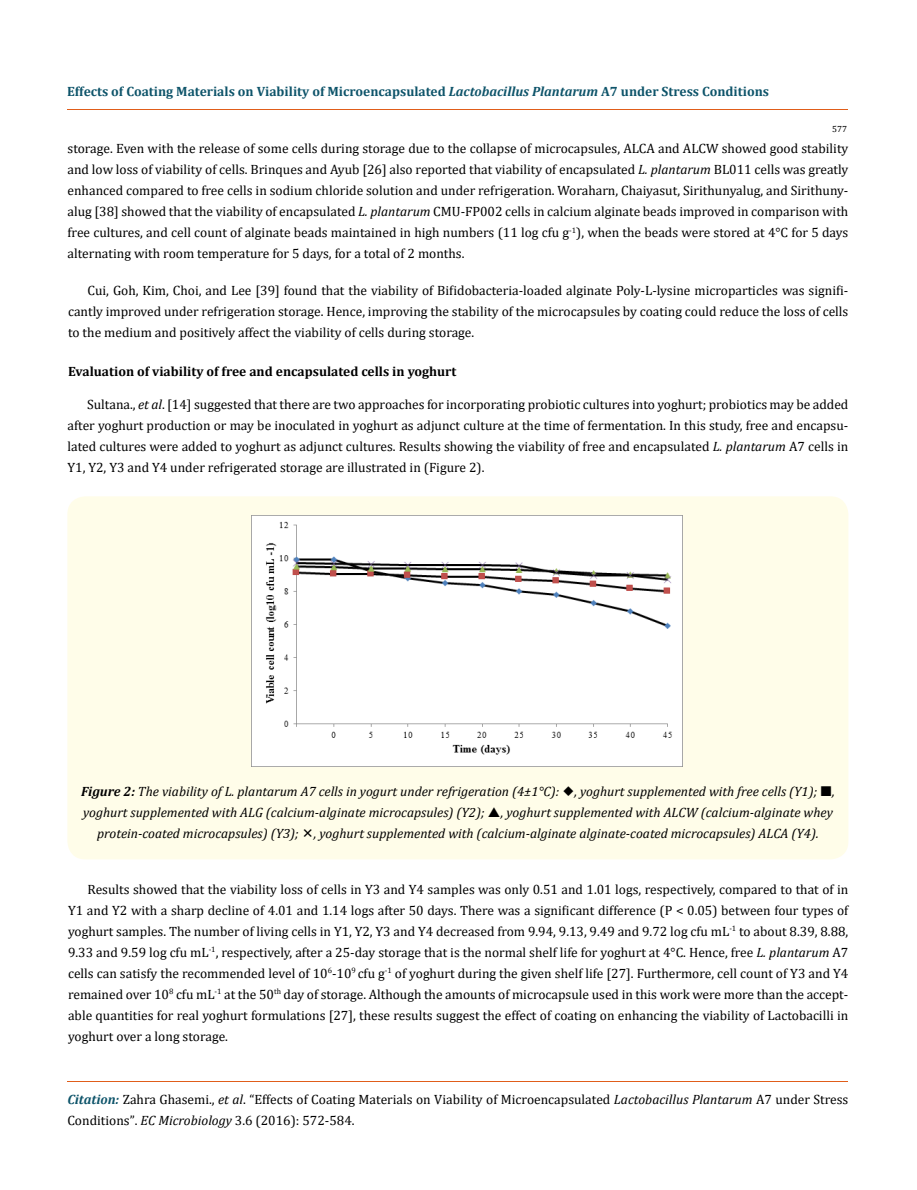
<style>
.page{position:relative;width:917px;height:1190px;background:#fff}
.page>*{position:absolute;margin:0;border:0;box-sizing:border-box;transform-origin:0 0}
.t1{font:13.5px/21px "Cambria";color:#000;text-align:justify}
.t2{font:italic 13.5px/21px "Cambria";color:#000;text-align:center}
.t3{font:700 13.5px "Cambria";color:#0e546a}
.t4{font:700 13.5px "Cambria";color:#000}
.t5{font:9px "Cambria";color:#000}
.s1{font-style:italic}
.s2{font-weight:700}
.s3{font-weight:700;font-style:italic;color:#0e546a}
.s4{font-size:13.35px}
</style>
<div class="page">
<hr style="left:68px;top:1081px;width:780px;height:1px;background:#e05d1a">
<div style="left:67px;top:496px;width:781px;height:363px;background:#fffde9;border-radius:18px"></div>
<img style="left:251px;top:516px;width:431px;height:250px">
<p class="t3" style="left:67px;top:82px;width:703px">Effects of Coating Materials on Viability of Microencapsulated <span class="s1">Lactobacillus Plantarum</span> A7 under Stress Conditions</p>
<p class="t5" style="left:832px;top:123px;width:16px">577</p>
<p class="t1" style="left:68px;top:138px;width:782px">storage. Even with the release of some cells during storage due to the collapse of microcapsules, ALCA and ALCW showed good stability and low loss of viability of cells. Brinques and Ayub [26] also reported that viability of encapsulated <span class="s1">L. plantarum</span> BL011 cells was greatly enhanced compared to free cells in sodium chloride solution and under refrigeration. Woraharn, Chaiyasut, Sirithunyalug, and Sirithuny&shy;alug [38] showed that the viability of encapsulated <span class="s1">L. plantarum</span> CMU-FP002 cells in calcium alginate beads improved in comparison with free cultures, and cell count of alginate beads maintained in high numbers (11 log cfu g<sup>-1</sup>), when the beads were stored at 4°C for 5 days alternating with room temperature for 5 days, for a total of 2 months.</p>
<p class="t1" style="left:68px;top:279px;width:781px;text-indent:19px">Cui, Goh, Kim, Choi, and Lee [39] found that the viability of Bifidobacteria-loaded alginate Poly-L-lysine microparticles was signifi&shy;cantly improved under refrigeration storage. Hence, improving the stability of the microcapsules by coating could reduce the loss of cells to the medium and positively affect the viability of cells during storage.</p>
<p class="t4" style="left:68px;top:362px;width:390px">Evaluation of viability of free and encapsulated cells in yoghurt</p>
<p class="t1" style="left:68px;top:394px;width:782px;text-indent:20px">Sultana., <span class="s1">et al</span>. [14] suggested that there are two approaches for incorporating probiotic cultures into yoghurt; probiotics may be added after yoghurt production or may be inoculated in yoghurt as adjunct culture at the time of fermentation. In this study, free and encapsu&shy;lated cultures were added to yoghurt as adjunct cultures. Results showing the viability of free and encapsulated <span class="s1">L. plantarum</span> A7 cells in Y1, Y2, Y3 and Y4 under refrigerated storage are illustrated in (Figure 2).</p>
<p class="t2" style="left:81px;top:780px;width:755px"><span class="s2">Figure 2:</span> The viability of L. plantarum A7 cells in yogurt under refrigeration (4±1°C): , yoghurt supplemented with free cells (Y1); , yoghurt supplemented with ALG (calcium-alginate microcapsules) (Y2); , yoghurt supplemented with ALCW (calcium-alginate whey protein-coated microcapsules) (Y3); , yoghurt supplemented with (calcium-alginate alginate-coated microcapsules) ALCA (Y4).</p>
<p class="t1" style="left:68px;top:878px;width:781px;text-indent:19px">Results showed that the viability loss of cells in Y3 and Y4 samples was only 0.51 and 1.01 logs, respectively, compared to that of in Y1 and Y2 with a sharp decline of 4.01 and 1.14 logs after 50 days. There was a significant difference (P &lt; 0.05) between four types of yoghurt samples. The number of living cells in Y1, Y2, Y3 and Y4 decreased from 9.94, 9.13, 9.49 and 9.72 log cfu mL<sup>-1</sup> to about 8.39, 8.88, 9.33 and 9.59 log cfu mL<sup>-1</sup>, respectively, after a 25-day storage that is the normal shelf life for yoghurt at 4°C. Hence, free <span class="s1">L. plantarum</span> A7 cells can satisfy the recommended level of 10<sup>6</sup>-10<sup>9</sup> cfu g<sup>-1</sup> of yoghurt during the given shelf life [27]. Furthermore, cell count of Y3 and Y4 remained over 10<sup>8</sup> cfu mL<sup>-1</sup> at the 50<sup>th</sup> day of storage. Although the amounts of microcapsule used in this work were more than the accept&shy;able quantities for real yoghurt formulations [27], these results suggest the effect of coating on enhancing the viability of Lactobacilli in yoghurt over a long storage.</p>
<p class="t1" style="left:67px;top:1088px;width:782px"><span class="s3">Citation:</span> Zahra Ghasemi., <span class="s1">et al</span>. “Effects of Coating Materials on Viability of Microencapsulated <span class="s1">Lactobacillus Plantarum</span> A7 under Stress<br>Conditions”<span class="s4">.</span> <span class="s1">EC Microbiology</span> <span class="s4">3</span>.6 (2016): 572-584.</p>
</div>
